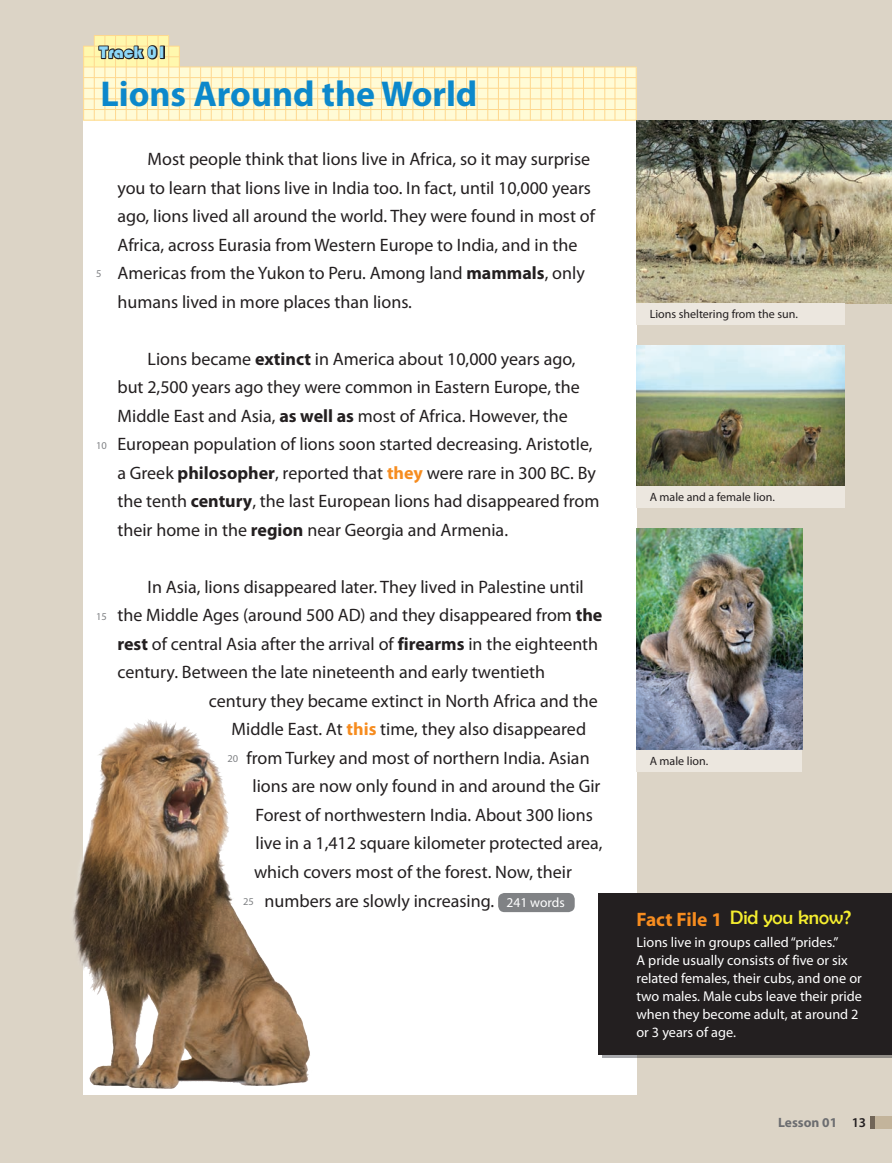
<style>
.page{position:relative;width:892px;height:1163px;background:#fff}
.page>*{position:absolute;margin:0;border:0;box-sizing:border-box;transform-origin:0 0}
.t1{font:700 36px "Myriad Pro";color:#0c88cb}
.RTown1-Fact_File내용{font:19.5px "Berlin Sans FB";color:#f4ed2f}
.본문{font:18px/28.5px "Myriad Pro";color:#231f20}
.기본문장{font:17.25px "Bauhaus 93";color:#8dd7f7}
.RTown1-Fact_File내용-2{font:14.25px/18px "Myriad Pro";color:#fff}
.t2{font:13.5px "Myriad Pro";color:#fff}
.기본문장-2{font:700 13.5px "Myriad Pro";color:#6c6d70}
.기본문장-3{font:600 13.5px "Myriad Pro";color:#231f20}
.기본문장-4{font:12px "Myriad Pro";color:#231f20}
.RTown1-본문줄번호{font:10.5px "Myriad Pro";color:#808285}
.s1{font-weight:700}
.s2{font-weight:700;color:#f68c1f}
.s3{font-family:"Myriad Pro";font-weight:700;color:#f68c1f}
</style>
<div class="page">
<div style="left:0;top:0;width:891px;height:1162px;background:#dcd4c6"></div>
<div style="left:83px;top:120px;width:553px;height:974px;background:#fff"></div>
<div style="left:598px;top:893px;width:293px;height:162px;background:#231f20"></div>
<svg style="left:83px;top:36px;width:553px;height:84px"></svg>
<hr style="left:94px;top:35px;width:1px;height:85px;background:#fed88f">
<hr style="left:83px;top:46px;width:1px;height:74px;background:#fed88f">
<hr style="left:222px;top:67px;width:1px;height:53px;background:#fed88f">
<hr style="left:179px;top:46px;width:1px;height:74px;background:#fed88f">
<hr style="left:307px;top:67px;width:1px;height:53px;background:#fed88f">
<hr style="left:519px;top:67px;width:1px;height:53px;background:#fed88f">
<hr style="left:349px;top:67px;width:1px;height:53px;background:#fed88f">
<hr style="left:562px;top:67px;width:1px;height:53px;background:#fed88f">
<hr style="left:455px;top:67px;width:1px;height:53px;background:#fed88f">
<hr style="left:136px;top:35px;width:1px;height:85px;background:#fed88f">
<hr style="left:264px;top:67px;width:1px;height:53px;background:#fed88f">
<hr style="left:115px;top:35px;width:1px;height:85px;background:#fed88f">
<hr style="left:243px;top:67px;width:1px;height:53px;background:#fed88f">
<hr style="left:200px;top:67px;width:1px;height:53px;background:#fed88f">
<hr style="left:328px;top:67px;width:1px;height:53px;background:#fed88f">
<hr style="left:540px;top:67px;width:1px;height:53px;background:#fed88f">
<hr style="left:434px;top:67px;width:1px;height:53px;background:#fed88f">
<hr style="left:370px;top:67px;width:1px;height:53px;background:#fed88f">
<hr style="left:583px;top:67px;width:1px;height:53px;background:#fed88f">
<hr style="left:477px;top:67px;width:1px;height:53px;background:#fed88f">
<hr style="left:158px;top:35px;width:1px;height:85px;background:#fed88f">
<hr style="left:285px;top:67px;width:1px;height:53px;background:#fed88f">
<hr style="left:105px;top:35px;width:1px;height:85px;background:#fed88f">
<hr style="left:232px;top:67px;width:1px;height:53px;background:#fed88f">
<hr style="left:190px;top:67px;width:1px;height:53px;background:#fed88f">
<hr style="left:317px;top:67px;width:1px;height:53px;background:#fed88f">
<hr style="left:530px;top:67px;width:1px;height:53px;background:#fed88f">
<hr style="left:360px;top:67px;width:1px;height:53px;background:#fed88f">
<hr style="left:572px;top:67px;width:1px;height:53px;background:#fed88f">
<hr style="left:466px;top:67px;width:1px;height:53px;background:#fed88f">
<hr style="left:147px;top:35px;width:1px;height:85px;background:#fed88f">
<hr style="left:275px;top:67px;width:1px;height:53px;background:#fed88f">
<hr style="left:126px;top:35px;width:1px;height:85px;background:#fed88f">
<hr style="left:253px;top:67px;width:1px;height:53px;background:#fed88f">
<hr style="left:211px;top:67px;width:1px;height:53px;background:#fed88f">
<hr style="left:338px;top:67px;width:1px;height:53px;background:#fed88f">
<hr style="left:551px;top:67px;width:1px;height:53px;background:#fed88f">
<hr style="left:445px;top:67px;width:1px;height:53px;background:#fed88f">
<hr style="left:381px;top:67px;width:1px;height:53px;background:#fed88f">
<hr style="left:594px;top:67px;width:1px;height:53px;background:#fed88f">
<hr style="left:487px;top:67px;width:1px;height:53px;background:#fed88f">
<hr style="left:392px;top:67px;width:1px;height:53px;background:#fed88f">
<hr style="left:604px;top:67px;width:1px;height:53px;background:#fed88f">
<hr style="left:498px;top:67px;width:1px;height:53px;background:#fed88f">
<hr style="left:402px;top:67px;width:1px;height:53px;background:#fed88f">
<hr style="left:614px;top:67px;width:1px;height:53px;background:#fed88f">
<hr style="left:412px;top:67px;width:1px;height:53px;background:#fed88f">
<hr style="left:625px;top:67px;width:1px;height:53px;background:#fed88f">
<hr style="left:423px;top:67px;width:1px;height:53px;background:#fed88f">
<hr style="left:636px;top:67px;width:1px;height:53px;background:#fed88f">
<hr style="left:168px;top:35px;width:1px;height:85px;background:#fed88f">
<hr style="left:296px;top:67px;width:1px;height:53px;background:#fed88f">
<hr style="left:509px;top:67px;width:1px;height:53px;background:#fed88f">
<hr style="left:94px;top:35px;width:74px;height:1px;background:#fed88f">
<hr style="left:83px;top:46px;width:96px;height:1px;background:#fed88f">
<hr style="left:83px;top:57px;width:96px;height:1px;background:#fed88f">
<hr style="left:83px;top:67px;width:553px;height:1px;background:#fed88f">
<hr style="left:83px;top:88px;width:553px;height:1px;background:#fed88f">
<hr style="left:83px;top:120px;width:553px;height:1px;background:#fed88f">
<hr style="left:83px;top:77px;width:553px;height:1px;background:#fed88f">
<hr style="left:83px;top:109px;width:553px;height:1px;background:#fed88f">
<hr style="left:83px;top:99px;width:553px;height:1px;background:#fed88f">
<img style="left:636px;top:529px;width:166px;height:221px">
<div style="left:636px;top:750px;width:166px;height:21px;background:#ece7df"></div>
<img style="left:636px;top:120px;width:255px;height:183px">
<div style="left:636px;top:303px;width:208px;height:21px;background:#ece7df"></div>
<img style="left:636px;top:346px;width:208px;height:140px">
<div style="left:636px;top:486px;width:208px;height:21px;background:#ece7df"></div>
<svg style="left:98px;top:45px;width:66px;height:15px"></svg>
<img style="left:73px;top:719px;width:226px;height:376px">
<div style="left:498px;top:893px;width:76px;height:19px;background:#808285;border-radius:6px"></div>
<div style="left:870px;top:1115px;width:21px;height:13px;background:#c3b49b"></div>
<hr style="left:870px;top:1115px;width:4px;height:13px;background:#716557">
<p class="기본문장" style="left:99px;top:43px;width:69px">Track 01</p>
<p class="t1" style="left:100px;top:70px;width:378px">Lions Around the World</p>
<p class="RTown1-본문줄번호" style="left:96px;top:267px;width:7px">5</p>
<p class="본문" style="left:117px;top:145px;width:479px;text-indent:30px">Most people think that lions live in Africa, so it may surprise you to learn that lions live in India too. In fact, until 10,000 years ago, lions lived all around the world. They were found in most of Africa, across Eurasia from Western Europe to India, and in the Americas from the Yukon to Peru. Among land <span class="s1">mammals</span>, only humans lived in more places than lions.</p>
<p class="RTown1-본문줄번호" style="left:96px;top:438px;width:12px">10</p>
<p class="본문" style="left:117px;top:344px;width:483px;text-indent:30px">Lions became <span class="s1">extinct</span> in America about 10,000 years ago, but 2,500 years ago they were common in Eastern Europe, the Middle East and Asia, <span class="s1">as well as</span> most of Africa. However, the European population of lions soon started decreasing. Aristotle, a Greek <span class="s1">philosopher</span>, reported that <span class="s2">they</span> were rare in 300 BC. By the tenth <span class="s1">century</span>, the last European lions had disappeared from their home in the <span class="s1">region</span> near Georgia and Armenia.</p>
<p class="RTown1-본문줄번호" style="left:96px;top:609px;width:12px">15</p>
<p class="본문" style="left:148px;top:572px;width:438px">In Asia, lions disappeared later. They lived in Palestine until</p>
<p class="본문" style="left:117px;top:601px;width:486px">the Middle Ages (around 500 AD) and they disappeared from <span class="s1">the</span></p>
<p class="본문" style="left:117px;top:629px;width:482px"><span class="s1">rest</span> of central Asia after the arrival of <span class="s1">firearms</span> in the eighteenth</p>
<p class="본문" style="left:117px;top:658px;width:429px">century. Between the late nineteenth and early twentieth</p>
<p class="본문" style="left:209px;top:686px;width:390px">century they became extinct in North Africa and the</p>
<p class="본문" style="left:231px;top:714px;width:356px">Middle East. At <span class="s2">this</span> time, they also disappeared</p>
<p class="본문" style="left:246px;top:743px;width:344px">from Turkey and most of northern India. Asian</p>
<p class="본문" style="left:252px;top:771px;width:349px">lions are now only found in and around the Gir</p>
<p class="본문" style="left:255px;top:800px;width:339px">Forest of northwestern India. About 300 lions</p>
<p class="본문" style="left:255px;top:828px;width:348px">live in a 1,412 square kilometer protected area,</p>
<p class="본문" style="left:254px;top:857px;width:319px">which covers most of the forest. Now, their</p>
<p class="본문" style="left:264px;top:886px;width:231px">numbers are slowly increasing.</p>
<p class="t2" style="left:506px;top:894px;width:60px">241 words</p>
<p class="RTown1-본문줄번호" style="left:227px;top:752px;width:12px">20</p>
<p class="RTown1-본문줄번호" style="left:243px;top:894px;width:12px">25</p>
<p class="기본문장-4" style="left:649px;top:306px;width:150px">Lions sheltering from the sun.</p>
<p class="기본문장-4" style="left:649px;top:489px;width:127px">A male and a female lion.</p>
<p class="기본문장-4" style="left:649px;top:753px;width:60px">A male lion.</p>
<p class="RTown1-Fact_File내용" style="left:636px;top:906px;width:216px"><span class="s3">Fact File 1</span> Did you know?</p>
<p class="RTown1-Fact_File내용-2" style="left:636px;top:932px;width:227px">Lions live in groups called “prides.”<br>A pride usually consists of five or six related females, their cubs, and one or two males. Male cubs leave their pride when they become adult, at around 2 or 3 years of age.</p>
<p class="기본문장-2" style="left:778px;top:1113px;width:61px">Lesson 01</p>
<p class="기본문장-3" style="left:851px;top:1113px;width:16px">13</p>
</div>
